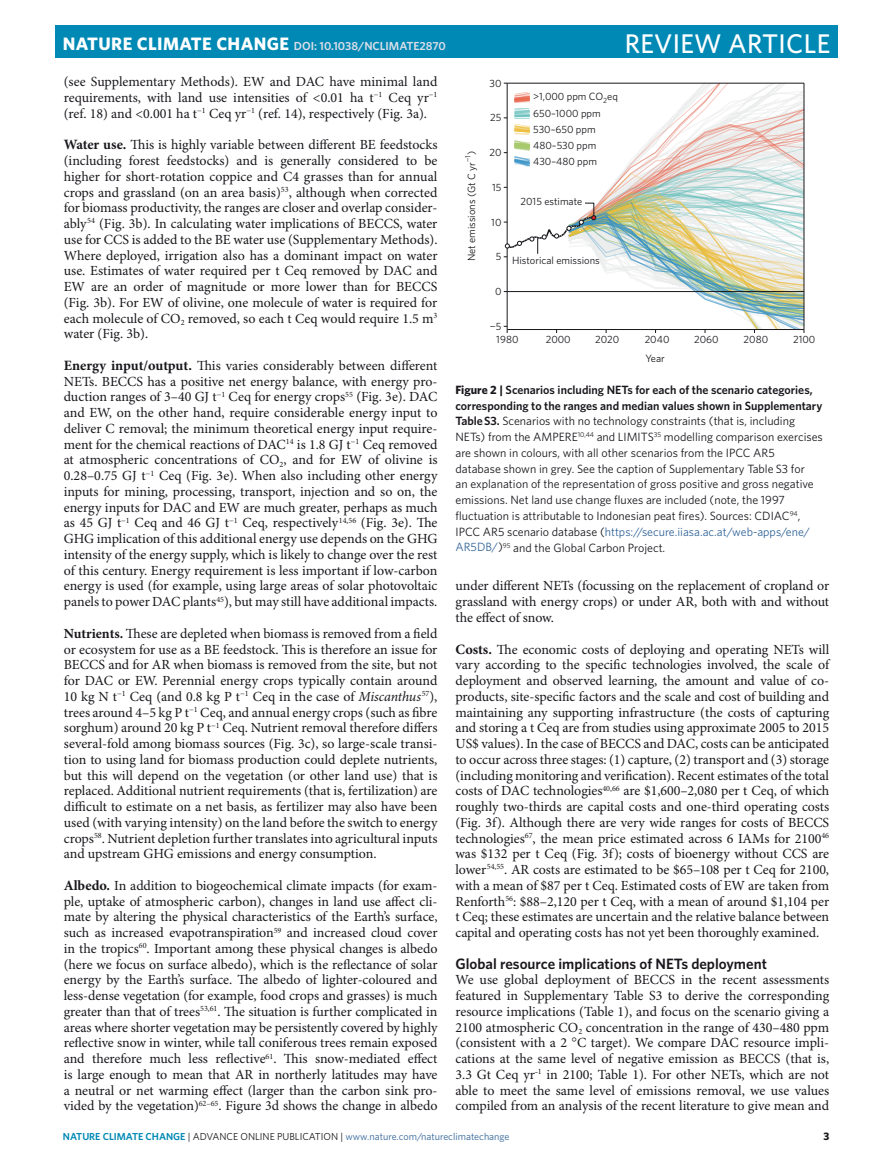
<style>
.page{position:relative;width:893px;height:1174px;background:#fff}
.page>*{position:absolute;margin:0;border:0;box-sizing:border-box;transform-origin:0 0}
.t1{font:500 27px "Whitney";letter-spacing:.01em;color:#fff}
.t2{font:600 15px "Whitney";color:#1a171c}
.t3{font:13.95px/15.8px "Minion Pro";letter-spacing:-.005em;color:#1a171c;text-align:justify}
.t4{font:12px/15.8px "Whitney";color:#1a171c}
.t5{font:600 11.7px "Whitney";color:#dbdde9}
.t6{font:700 10.8px "Whitney";color:#1a171c}
.t7{font:10.5px/15.8px "Whitney";color:#1a171c}
.t8{font:10.2px "Whitney";color:#326599}
.s1{font-weight:700;font-size:18px;color:#fff}
.s2{font-weight:700;font-size:14.25px}
.s3{font-weight:700}
.s4{font-style:italic}
.s5{font-weight:600}
.s6{color:#326599}
.s7{font-family:"Times New Roman"}
.s8{font-weight:600;color:#0089b4}
.s9{color:#1a171c}
</style>
<div class="page">
<svg style="left:504px;top:83px;width:301px;height:250px"></svg>
<div style="left:55px;top:25px;width:783px;height:33px;background:#0089b4"></div>
<p class="t5" style="left:63px;top:38px;width:385px"><span class="s1">NATURE CLIMATE CHANGE</span> DOI: 10.1038/NCLIMATE2870</p>
<h1 class="t1" style="left:625px;top:25px;width:207px">REVIEW ARTICLE</h1>
<p class="t3" style="left:64px;top:74px;width:375px">(see Supplementary Methods). EW and DAC have minimal land requirements, with land use intensities of &lt;0.01 ha t<sup>−1</sup> Ceq yr<sup>−1 </sup>(ref. 18) and &lt;0.001 ha t<sup>−1</sup> Ceq yr<sup>−1</sup> (ref. 14), respectively (Fig. 3a).</p>
<p class="t3" style="left:64px;top:137px;width:375px"><span class="s2">Water use.</span> This is highly variable between different BE feedstocks (including forest feedstocks) and is generally considered to be higher for short-rotation coppice and C4 grasses than for annual crops and grassland (on an area basis)<sup>53</sup>, although when corrected for biomass productivity, the ranges are closer and overlap consider&shy;ably<sup>54</sup> (Fig. 3b). In calculating water implications of BECCS, water use for CCS is added to the BE water use (Supplementary Methods).<br>Where deployed, irrigation also has a dominant impact on water use. Estimates of water required per t Ceq removed by DAC and EW are an order of magnitude or more lower than for BECCS (Fig. 3b). For EW of olivine, one molecule of water is required for each molecule of CO<sub>2</sub> removed, so each t Ceq would require 1.5 m<sup>3 </sup>water (Fig. 3b).</p>
<p class="t3" style="left:64px;top:358px;width:375px"><span class="s2">Energy input/output.</span> This varies considerably between different NETs. BECCS has a positive net energy balance, with energy pro&shy;duction ranges of 3–40 GJ t<sup>−1</sup> Ceq for energy crops<sup>55</sup> (Fig. 3e). DAC and EW, on the other hand, require considerable energy input to deliver C removal; the minimum theoretical energy input require&shy;ment for the chemical reactions of DAC<sup>14</sup> is 1.8 GJ t<sup>−1</sup> Ceq removed at atmospheric concentrations of CO<sub>2</sub>, and for EW of olivine is 0.28–0.75 GJ t<sup>−1</sup> Ceq (Fig. 3e). When also including other energy inputs for mining, processing, transport, injection and so on, the energy inputs for DAC and EW are much greater, perhaps as much as 45 GJ t<sup>−1</sup> Ceq and 46 GJ t<sup>−1</sup> Ceq, respectively<sup>14,56</sup> (Fig. 3e). The GHG implication of this additional energy use depends on the GHG intensity of the energy supply, which is likely to change over the rest of this century. Energy requirement is less important if low-carbon energy is used (for example, using large areas of solar photovoltaic panels to power DAC plants<sup>45</sup>), but may still have additional impacts.</p>
<p class="t3" style="left:64px;top:626px;width:375px"><span class="s3">Nutrients.</span> These are depleted when biomass is removed from a field or ecosystem for use as a BE feedstock. This is therefore an issue for BECCS and for AR when biomass is removed from the site, but not for DAC or EW. Perennial energy crops typically contain around 10 kg N t<sup>−1</sup> Ceq (and 0.8 kg P t<sup>−1</sup> Ceq in the case of <span class="s4">Miscanthus</span><sup>57</sup>), trees around 4–5 kg P t<sup>−1</sup> Ceq, and annual energy crops (such as fibre sorghum) around 20 kg P t<sup>−1</sup> Ceq. Nutrient removal therefore differs several-fold among biomass sources (Fig. 3c), so large-scale transi&shy;tion to using land for biomass production could deplete nutrients, but this will depend on the vegetation (or other land use) that is replaced. Additional nutrient requirements (that is, fertilization) are difficult to estimate on a net basis, as fertilizer may also have been used (with varying intensity) on the land before the switch to energy crops<sup>58</sup>. Nutrient depletion further translates into agricultural inputs and upstream GHG emissions and energy consumption.</p>
<p class="t3" style="left:64px;top:878px;width:375px"><span class="s2">Albedo.</span> In addition to biogeochemical climate impacts (for exam&shy;ple, uptake of atmospheric carbon), changes in land use affect cli&shy;mate by altering the physical characteristics of the Earth’s surface, such as increased evapotranspiration<sup>59</sup> and increased cloud cover in the tropics<sup>60</sup>. Important among these physical changes is albedo (here we focus on surface albedo), which is the reflectance of solar energy by the Earth’s surface. The albedo of lighter-coloured and less-dense vegetation (for example, food crops and grasses) is much greater than that of trees<sup>53,61</sup>. The situation is further complicated in areas where shorter vegetation may be persistently covered by highly reflective snow in winter, while tall coniferous trees remain exposed and therefore much less reflective<sup>61</sup>. This snow-mediated effect is large enough to mean that AR in northerly latitudes may have a neutral or net warming effect (larger than the carbon sink pro&shy;vided by the vegetation)<sup>62–65</sup>. Figure 3d shows the change in albedo</p>
<p class="t7" style="left:463px;top:261px;width:112px;rotate:-90deg">Net emissions (Gt C yr<sup>−1</sup>)</p>
<p class="t7" style="left:489px;top:75px;width:13px">30</p>
<p class="t7" style="left:490px;top:110px;width:13px">25</p>
<p class="t7" style="left:489px;top:144px;width:14px">20</p>
<p class="t7" style="left:492px;top:179px;width:11px">15</p>
<p class="t7" style="left:491px;top:214px;width:12px">10</p>
<p class="t7" style="left:496px;top:248px;width:7px">5</p>
<p class="t7" style="left:495px;top:283px;width:8px">0</p>
<p class="t7" style="left:490px;top:318px;width:13px">−5</p>
<p class="t7" style="left:533px;top:88px;width:86px">&gt;1,000 ppm CO<sub>2</sub>eq</p>
<p class="t7" style="left:533px;top:106px;width:69px">650–1000 ppm<br>530–650 ppm</p>
<p class="t7" style="left:533px;top:137px;width:65px">480–530 ppm</p>
<p class="t7" style="left:533px;top:153px;width:65px">430–480 ppm</p>
<p class="t7" style="left:521px;top:193px;width:63px">2015 estimate</p>
<p class="t7" style="left:512px;top:252px;width:89px">Historical emissions</p>
<p class="t7" style="left:496px;top:332px;width:24px">1980</p>
<p class="t7" style="left:546px;top:332px;width:27px">2000</p>
<p class="t7" style="left:595px;top:332px;width:26px">2020</p>
<p class="t7" style="left:645px;top:332px;width:26px">2040</p>
<p class="t7" style="left:694px;top:332px;width:26px">2060</p>
<p class="t7" style="left:744px;top:332px;width:26px">2080</p>
<p class="t7" style="left:793px;top:332px;width:24px">2100</p>
<p class="t7" style="left:645px;top:351px;width:21px">Year</p>
<p class="t4" style="left:455px;top:381px;width:369px"><span class="s3">Figure 2 |</span> <span class="s5">Scenarios including NETs for each of the scenario categories, corresponding to the ranges and median values shown in Supplementary Table S3.</span> Scenarios with no technology constraints (that is, including NETs) from the AMPERE<sup>10,44</sup> and LIMITS<sup>35</sup> modelling comparison exercises are shown in colours, with all other scenarios from the IPCC AR5 database shown in grey. See the caption of Supplementary Table S3 for<br>an explanation of the representation of gross positive and gross negative emissions. Net land use change fluxes are included (note, the 1997 fluctuation is attributable to Indonesian peat fires). Sources: CDIAC<sup>94</sup>, IPCC AR5 scenario database (<span class="s6">https://secure.iiasa.ac.at/web-apps/ene/ AR5DB/</span>)<sup>95</sup> and the Global Carbon Project.</p>
<p class="t3" style="left:455px;top:578px;width:375px">under different NETs (focussing on the replacement of cropland or grassland with energy crops) or under AR, both with and without the effect of snow.</p>
<p class="t3" style="left:455px;top:641px;width:375px"><span class="s2">Costs.</span> The economic costs of deploying and operating NETs will vary according to the specific technologies involved, the scale of deployment and observed learning, the amount and value of co&shy;products, site-specific factors and the scale and cost of building and maintaining any supporting infrastructure (the costs of capturing and storing a t Ceq are from studies using approximate 2005 to 2015<br>US$ values). In the case of BECCS and DAC, costs can be anticipated to occur across three stages: (1) capture, (2) transport and (3) storage (including monitoring and verification). Recent estimates of the total costs of DAC technologies<sup>40,66</sup> are $1,600–2,080 per t Ceq, of which roughly two-thirds are capital costs and one-third operating costs (Fig. 3f). Although there are very wide ranges for costs of BECCS technologies<sup>67</sup>, the mean price estimated across 6 IAMs for 2100<sup>46 </sup>was $132 per t Ceq (Fig. 3f); costs of bioenergy without CCS are lower<sup>54,55</sup>. AR costs are estimated to be $65–108 per t Ceq for 2100, with a mean of $87 per t Ceq. Estimated costs of EW are taken from Renforth<sup>56</sup>: $88–2,120 per t Ceq, with a mean of around $1,104 per t Ceq; these estimates are uncertain and the relative balance between capital and operating costs has not yet been thoroughly examined.</p>
<p class="t2" style="left:455px;top:953px;width:313px">Global resource implications of NETs deployment</p>
<p class="t3" style="left:455px;top:972px;width:375px">We use global deployment of BECCS in the recent assessments featured in Supplementary Table S3 to derive the corresponding resource implications (Table 1), and focus on the scenario giving a 2100 atmospheric CO<sub>2</sub> concentration in the range of 430–480 ppm (consistent with a 2 <span class="s7">°</span>C target). We compare DAC resource impli&shy;cations at the same level of negative emission as BECCS (that is, 3.3 Gt Ceq yr<sup>˗</sup><sup>1</sup> in 2100; Table 1). For other NETs, which are not able to meet the same level of emissions removal, we use values compiled from an analysis of the recent literature to give mean and</p>
<p class="t8" style="left:63px;top:1129px;width:448px"><span class="s8">NATURE CLIMATE CHANGE</span> <span class="s9">| ADVANCE ONLINE PUBLICATION |</span> www.nature.com/natureclimatechange</p>
<p class="t6" style="left:824px;top:1128px;width:7px">3</p>
</div>
